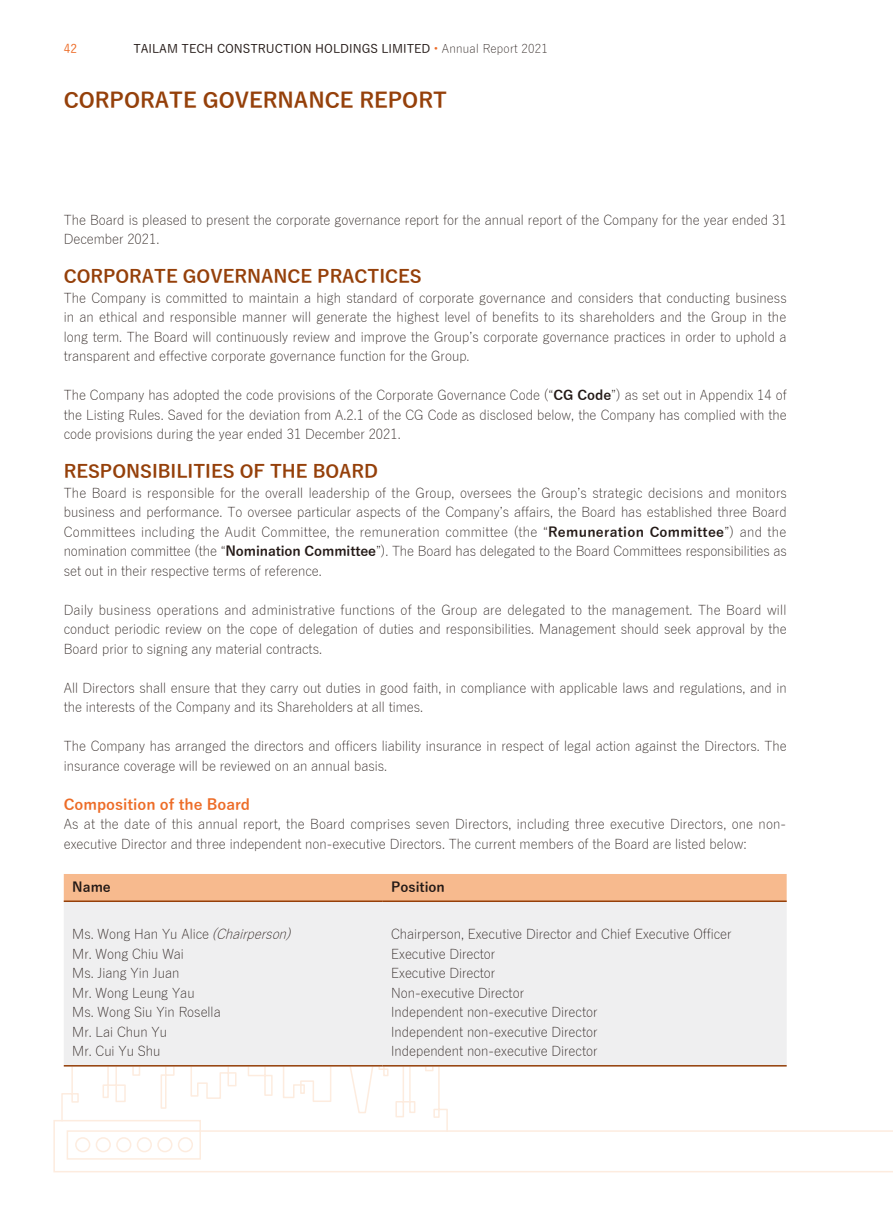
<style>
.page{position:relative;width:893px;height:1212px;background:#fff}
.page>*{position:absolute;margin:0;border:0;box-sizing:border-box;transform-origin:0 0}
.t1{font:700 21px "Yu Gothic";color:#95400a}
.t2{font:700 18px "Yu Gothic";color:#95400a}
.t3{font:700 15px "Yu Gothic";color:#ed6c27}
.t4{font:300 13.5px/19.5px "Yu Gothic";color:#231916}
.t5{font:700 13.5px "Yu Gothic";color:#231916}
.t6{font:500 12px "Yu Gothic";color:#231916}
.t7{font:500 12px "Yu Gothic";color:#ed6c27}
.s1{font-weight:300;color:#ed6c27}
.s2{font-weight:300}
.s3{font-weight:700}
.s4{font-style:italic}
</style>
<div class="page">
<div style="left:178px;top:1137px;width:15px;height:15px;border:2px solid #fdecdf;border-radius:50%"></div>
<div style="left:75px;top:1137px;width:15px;height:15px;border:2px solid #fdecdf;border-radius:50%"></div>
<div style="left:96px;top:1137px;width:15px;height:15px;border:2px solid #fdecdf;border-radius:50%"></div>
<div style="left:116px;top:1137px;width:15px;height:15px;border:2px solid #fdecdf;border-radius:50%"></div>
<div style="left:137px;top:1137px;width:15px;height:15px;border:2px solid #fdecdf;border-radius:50%"></div>
<div style="left:157px;top:1137px;width:15px;height:15px;border:2px solid #fdecdf;border-radius:50%"></div>
<svg style="left:61px;top:1065px;width:388px;height:67px"></svg>
<div style="left:64px;top:874px;width:723px;height:26px;background:#f7ba8e"></div>
<div style="left:64px;top:902px;width:723px;height:163px;background:#efeff0"></div>
<hr style="left:64px;top:900px;width:319px;height:2px;background:#95400a">
<hr style="left:383px;top:900px;width:404px;height:2px;background:#95400a">
<hr style="left:64px;top:1065px;width:319px;height:1px;background:#95400a">
<hr style="left:383px;top:1065px;width:404px;height:1px;background:#95400a">
<p class="t6" style="left:134px;top:38px;width:416px">TAILAM TECH CONSTRUCTION HOLDINGS LIMITED <span class="s1">•</span> <span class="s2">Annual Report 2021</span></p>
<p class="t7" style="left:64px;top:38px;width:15px">42</p>
<h1 class="t1" style="left:64px;top:88px;width:385px">CORPORATE GOVERNANCE REPORT</h1>
<p class="t4" style="left:64px;top:208px;width:724px">The Board is pleased to present the corporate governance report for the annual report of the Company for the year ended 31<br>December 2021.</p>
<h2 class="t2" style="left:64px;top:266px;width:359px">CORPORATE GOVERNANCE PRACTICES</h2>
<p class="t4" style="left:64px;top:286px;width:724px;text-align:justify">The Company is committed to maintain a high standard of corporate governance and considers that conducting business in an ethical and responsible manner will generate the highest level of benefits to its shareholders and the Group in the long term. The Board will continuously review and improve the Group’s corporate governance practices in order to uphold a transparent and effective corporate governance function for the Group.</p>
<p class="t4" style="left:64px;top:383px;width:724px;text-align:justify">The Company has adopted the code provisions of the Corporate Governance Code (“<span class="s3">CG Code</span>”) as set out in Appendix 14 of the Listing Rules. Saved for the deviation from A.2.1 of the CG Code as disclosed below, the Company has complied with the code provisions during the year ended 31 December 2021.</p>
<h2 class="t2" style="left:64px;top:461px;width:316px">RESPONSIBILITIES OF THE BOARD</h2>
<p class="t4" style="left:64px;top:481px;width:725px;text-align:justify">The Board is responsible for the overall leadership of the Group, oversees the Group’s strategic decisions and monitors business and performance. To oversee particular aspects of the Company’s affairs, the Board has established three Board Committees including the Audit Committee, the remuneration committee (the “<span class="s3">Remuneration Committee</span>”) and the nomination committee (the “<span class="s3">Nomination Committee</span>”). The Board has delegated to the Board Committees responsibilities as set out in their respective terms of reference.</p>
<p class="t4" style="left:64px;top:598px;width:724px;text-align:justify">Daily business operations and administrative functions of the Group are delegated to the management. The Board will conduct periodic review on the cope of delegation of duties and responsibilities. Management should seek approval by the Board prior to signing any material contracts.</p>
<p class="t4" style="left:64px;top:676px;width:724px">All Directors shall ensure that they carry out duties in good faith, in compliance with applicable laws and regulations, and in the interests of the Company and its Shareholders at all times.</p>
<p class="t4" style="left:64px;top:734px;width:724px">The Company has arranged the directors and officers liability insurance in respect of legal action against the Directors. The insurance coverage will be reviewed on an annual basis.</p>
<p class="t3" style="left:64px;top:796px;width:188px">Composition of the Board</p>
<p class="t4" style="left:64px;top:812px;width:724px">As at the date of this annual report, the Board comprises seven Directors, including three executive Directors, one non&shy;executive Director and three independent non-executive Directors. The current members of the Board are listed below:</p>
<p class="t5" style="left:72px;top:879px;width:40px">Name</p>
<p class="t5" style="left:391px;top:879px;width:55px">Position</p>
<p class="t4" style="left:72px;top:923px;width:226px">M s . W o n g H a n Y u A l i c e <span class="s4">(Chairperson)</span></p>
<p class="t4" style="left:391px;top:923px;width:342px">Chairperson, Executive Director and Chief Executive Officer</p>
<p class="t4" style="left:72px;top:942px;width:113px">Mr. Wong Chiu Wai</p>
<p class="t4" style="left:391px;top:942px;width:106px">Executive Director</p>
<p class="t4" style="left:72px;top:962px;width:109px">Ms. Jiang Yin Juan</p>
<p class="t4" style="left:391px;top:962px;width:106px">Executive Director</p>
<p class="t4" style="left:72px;top:981px;width:124px">Mr. Wong Leung Yau</p>
<p class="t4" style="left:391px;top:981px;width:134px">Non-executive Director</p>
<p class="t4" style="left:72px;top:1001px;width:150px">Ms. Wong Siu Yin Rosella</p>
<p class="t4" style="left:391px;top:1001px;width:208px">Independent non-executive Director</p>
<p class="t4" style="left:72px;top:1020px;width:96px">Mr. Lai Chun Yu</p>
<p class="t4" style="left:391px;top:1020px;width:208px">Independent non-executive Director</p>
<p class="t4" style="left:72px;top:1040px;width:90px">Mr. Cui Yu Shu</p>
<p class="t4" style="left:391px;top:1040px;width:208px">Independent non-executive Director</p>
</div>
